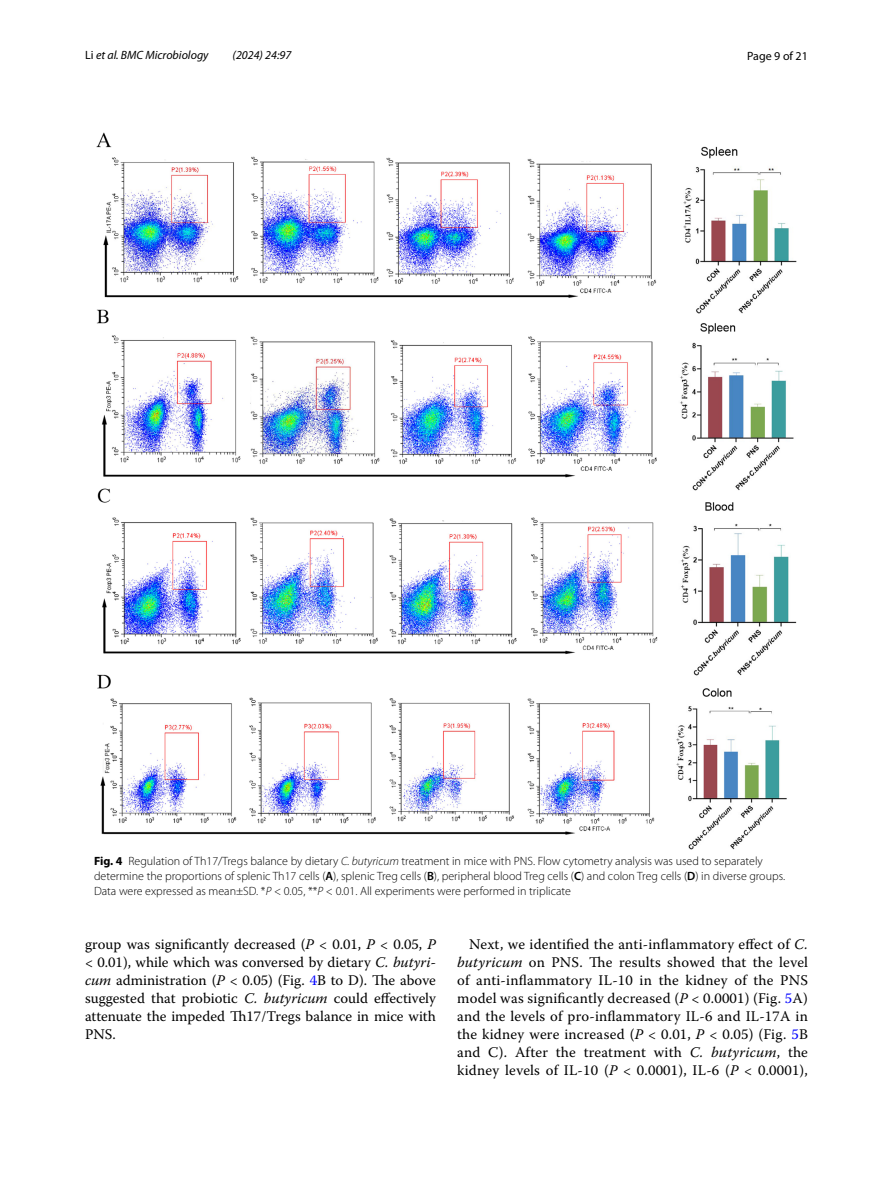
<style>
.page{position:relative;width:893px;height:1187px;background:#fff}
.page>*{position:absolute;margin:0;border:0;box-sizing:border-box;transform-origin:0 0}
.t1{font:14.7px/18px "Warnock Pro";letter-spacing:.01em;color:#000;text-align:justify}
.t2{font:300 12px/15px "Myriad Pro";color:#000}
.t3{font:italic 12px "Myriad Pro";color:#000}
.t4{font:12px "Myriad Pro";color:#000}
.s1{font-style:normal}
.s2{font-weight:700}
.s3{font-style:italic}
.s4{font-weight:600}
.s5{color:#00f}
</style>
<div class="page">
<img style="left:96px;top:133px;width:701px;height:716px">
<p class="t3" style="left:85px;top:48px;width:125px"><span class="s1">Li</span> et al. BMC Microbiology</p>
<p class="t3" style="left:233px;top:48px;width:60px">(2024) 24:97</p>
<p class="t4" style="left:747px;top:48px;width:62px">Page 9 of 21</p>
<p class="t2" style="left:94px;top:853px;width:693px"><span class="s2">Fig. 4</span> Regulation of Th17/Tregs balance by dietary <span class="s3">C. butyricum</span> treatment in mice with PNS. Flow cytometry analysis was used to separately determine the proportions of splenic Th17 cells (<span class="s4">A</span>), splenic Treg cells (<span class="s4">B</span>), peripheral blood Treg cells (<span class="s4">C</span>) and colon Treg cells (<span class="s4">D</span>) in diverse groups.<br>Data were expressed as mean±SD. *<span class="s3">P</span> &lt; 0.05, **<span class="s3">P</span> &lt; 0.01. All experiments were performed in triplicate</p>
<p class="t1" style="left:85px;top:935px;width:352px">group was significantly decreased (<span class="s3">P</span> &lt; 0.01, <span class="s3">P</span> &lt; 0.05, <span class="s3">P </span>&lt; 0.01), while which was conversed by dietary <span class="s3">C. butyri&shy;cum</span> administration (<span class="s3">P</span> &lt; 0.05) (Fig. <span class="s5">4</span>B to D). The above suggested that probiotic <span class="s3">C. butyricum</span> could effectively attenuate the impeded Th17/Tregs balance in mice with PNS.</p>
<p class="t1" style="left:457px;top:935px;width:352px;text-indent:12px">Next, we identified the anti-inflammatory effect of <span class="s3">C. butyricum</span> on PNS. The results showed that the level of anti-inflammatory IL-10 in the kidney of the PNS model was significantly decreased (<span class="s3">P</span> &lt; 0.0001) (Fig. <span class="s5">5</span>A) and the levels of pro-inflammatory IL-6 and IL-17A in the kidney were increased (<span class="s3">P</span> &lt; 0.01, <span class="s3">P</span> &lt; 0.05) (Fig. <span class="s5">5</span>B and C). After the treatment with <span class="s3">C. butyricum</span>, the kidney levels of IL-10 (<span class="s3">P</span> &lt; 0.0001), IL-6 (<span class="s3">P</span> &lt; 0.0001),</p>
</div>
